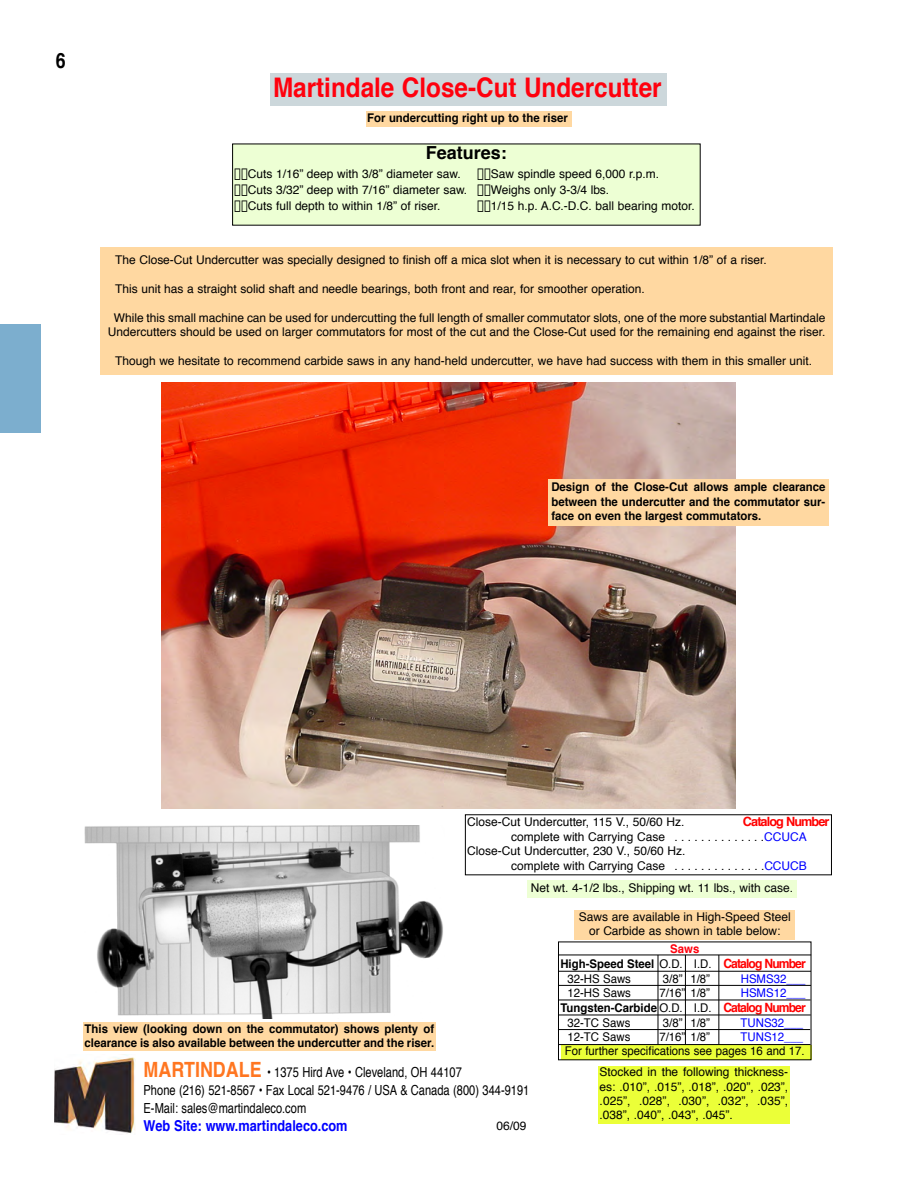
<style>
.page{position:relative;width:918px;height:1187px;background:#fff}
.page>*{position:absolute;margin:0;border:0;box-sizing:border-box;transform-origin:0 0}
.t1{font:700 27px "Helvetica";color:#ff000d;scale:.9 1}
.t2{font:700 21px "Helvetica";color:#000;scale:.85 1}
.t3{font:700 18px "Helvetica";color:#000}
.t4{font:700 15px "Helvetica";color:#00f;scale:.85 1}
.t5{font:13.8px/18px "Helvetica";color:#000;scale:.8 1}
.t6{font:700 12.75px "Helvetica";letter-spacing:-.07em;color:#f00}
.t7{font:12px/14.4px "Helvetica";color:#000;text-align:center}
.t8{font:700 12px/14.4px "Helvetica";color:#000;scale:.95 1}
.t9{font:12px "Helvetica";color:#000;scale:.95 1}
.t10{font:12px "Helvetica";color:#00f;scale:.95 1}
.t11{font:700 12px "Helvetica";color:#ff000d;scale:.95 1}
.s1{color:#00f}
.s2{font-weight:400}
.s3{font-size:12.75px;color:#f00}
.s4{font-weight:700;font-size:21px;color:#ff7621}
</style>
<div class="page">
<img style="left:54px;top:1054px;width:81px;height:80px">
<div style="left:0;top:324px;width:41px;height:108px;background:#7caece"></div>
<div style="left:233px;top:144px;width:467px;height:81px;background:#edffd4"></div>
<img style="left:161px;top:382px;width:575px;height:426px">
<div style="left:561px;top:1045px;width:251px;height:14px;background:#ebff38"></div>
<div style="left:270px;top:73px;width:397px;height:33px;background:#ccd7db"></div>
<div style="left:366px;top:111px;width:205px;height:16px;background:#ffd8a1"></div>
<div style="left:100px;top:247px;width:733px;height:128px;background:#ffd8a1"></div>
<div style="left:83px;top:1022px;width:353px;height:28px;background:#ffd8a1"></div>
<img style="left:84px;top:825px;width:359px;height:193px">
<svg style="left:558px;top:954px;width:254px;height:91px"></svg>
<div style="left:575px;top:910px;width:220px;height:29px;background:#ffd8a1"></div>
<div style="left:598px;top:1065px;width:192px;height:58px;background:#ebff38"></div>
<div style="left:548px;top:479px;width:280px;height:47px;background:#ffd8a1"></div>
<div style="left:527px;top:880px;width:270px;height:18px;background:#edffd4"></div>
<h2 class="t2" style="left:56px;top:51px;width:13px">6</h2>
<h1 class="t1" style="left:273px;top:76px;width:433px">Martindale Close-Cut Undercutter</h1>
<p class="t8" style="left:367px;top:111px;width:213px">For undercutting right up to the riser</p>
<h3 class="t3" style="left:426px;top:145px;width:82px">Features:</h3>
<p class="t7" style="left:248px;top:167px;width:214px">Cuts 1/16” deep with 3/8” diameter saw.</p>
<p class="t7" style="left:491px;top:167px;width:170px">Saw spindle speed 6,000 r.p.m.</p>
<p class="t7" style="left:248px;top:183px;width:221px">Cuts 3/32” deep with 7/16” diameter saw.</p>
<p class="t7" style="left:491px;top:183px;width:120px">Weighs only 3-3/4 lbs.</p>
<p class="t7" style="left:248px;top:199px;width:194px">Cuts full depth to within 1/8” of riser.</p>
<p class="t7" style="left:491px;top:199px;width:205px">1/15 h.p. A.C.-D.C. ball bearing motor.</p>
<p class="t7" style="left:115px;top:253px;width:653px">The Close-Cut Undercutter was specially designed to finish off a mica slot when it is necessary to cut within 1/8” of a riser.</p>
<p class="t7" style="left:115px;top:282px;width:531px">This unit has a straight solid shaft and needle bearings, both front and rear, for smoother operation.</p>
<p class="t7" style="left:108px;top:311px;width:719px">While this small machine can be used for undercutting the full length of smaller commutator slots, one of the more substantial Martindale<br>Undercutters should be used on larger commutators for most of the cut and the Close-Cut used for the remaining end against the riser.</p>
<p class="t7" style="left:115px;top:354px;width:699px">Though we hesitate to recommend carbide saws in any hand-held undercutter, we have had success with them in this smaller unit.</p>
<p class="t8" style="left:551px;top:481px;width:290px;text-align:justify">Design of the Close-Cut allows ample clearance between the undercutter and the commutator sur&shy;face on even the largest commutators.</p>
<p class="t8" style="left:85px;top:1022px;width:370px">This view (looking down on the commutator) shows plenty of clearance is also available between the undercutter and the riser.</p>
<p class="t7" style="left:467px;top:815px;width:219px">Close-Cut Undercutter, 115 V., 50/60 Hz.</p>
<p class="t6" style="left:743px;top:816px;width:88px">Catalog Number</p>
<p class="t7" style="left:467px;top:830px;width:341px;text-align:left;text-indent:44px">complete with Carrying Case . . . . . . . . . . . . . .<span class="s1">CCUCA<br></span>Close-Cut Undercutter, 230 V., 50/60 Hz.</p>
<p class="t7" style="left:511px;top:859px;width:297px">complete with Carrying Case . . . . . . . . . . . . . .<span class="s1">CCUCB</span></p>
<p class="t7" style="left:579px;top:910px;width:213px">Saws are available in High-Speed Steel or Carbide as shown in table below:</p>
<p class="t7" style="left:531px;top:882px;width:264px">Net wt. 4-1/2 lbs., Shipping wt. 11 lbs., with case.</p>
<p class="t11" style="left:670px;top:943px;width:32px">Saws</p>
<p class="t8" style="left:560px;top:957px;width:260px">High-Speed Steel <span class="s2">O.D. I.D.</span> <span class="s3">Catalog Number</span></p>
<p class="t9" style="left:567px;top:973px;width:69px">32-HS Saws</p>
<p class="t9" style="left:663px;top:973px;width:51px">3/8” 1/8”</p>
<p class="t10" style="left:741px;top:973px;width:70px">HSMS32___</p>
<p class="t9" style="left:567px;top:987px;width:69px">12-HS Saws</p>
<p class="t9" style="left:659px;top:987px;width:55px">7/16” 1/8”</p>
<p class="t10" style="left:741px;top:987px;width:70px">HSMS12___</p>
<p class="t8" style="left:560px;top:1001px;width:260px">Tungsten-Carbide <span class="s2">O.D. I.D.</span> <span class="s3">Catalog Number</span></p>
<p class="t9" style="left:567px;top:1017px;width:68px">32-TC Saws</p>
<p class="t9" style="left:663px;top:1017px;width:51px">3/8” 1/8”</p>
<p class="t10" style="left:741px;top:1017px;width:68px">TUNS32___</p>
<p class="t9" style="left:567px;top:1031px;width:68px">12-TC Saws</p>
<p class="t9" style="left:659px;top:1031px;width:55px">7/16” 1/8”</p>
<p class="t10" style="left:741px;top:1031px;width:68px">TUNS12___</p>
<p class="t9" style="left:565px;top:1046px;width:254px">For further specifications see pages 16 and 17.</p>
<p class="t5" style="left:144px;top:1064px;width:484px"><span class="s4">MARTINDALE</span> • 1375 Hird Ave • Cleveland, OH 44107<br>Phone (216) 521-8567 • Fax Local 521-9476 / USA &amp; Canada (800) 344-9191<br>E-Mail: sales@martindaleco.com</p>
<p class="t4" style="left:144px;top:1119px;width:242px">Web Site: www.martindaleco.com</p>
<p class="t7" style="left:497px;top:1119px;width:32px">06/09</p>
<p class="t7" style="left:600px;top:1065px;width:190px;text-align:justify">Stocked in the following thickness&shy;es: .010”, .015”, .018”, .020”, .023”, .025”, .028”, .030”, .032”, .035”, .038”, .040”, .043”, .045”.</p>
</div>
